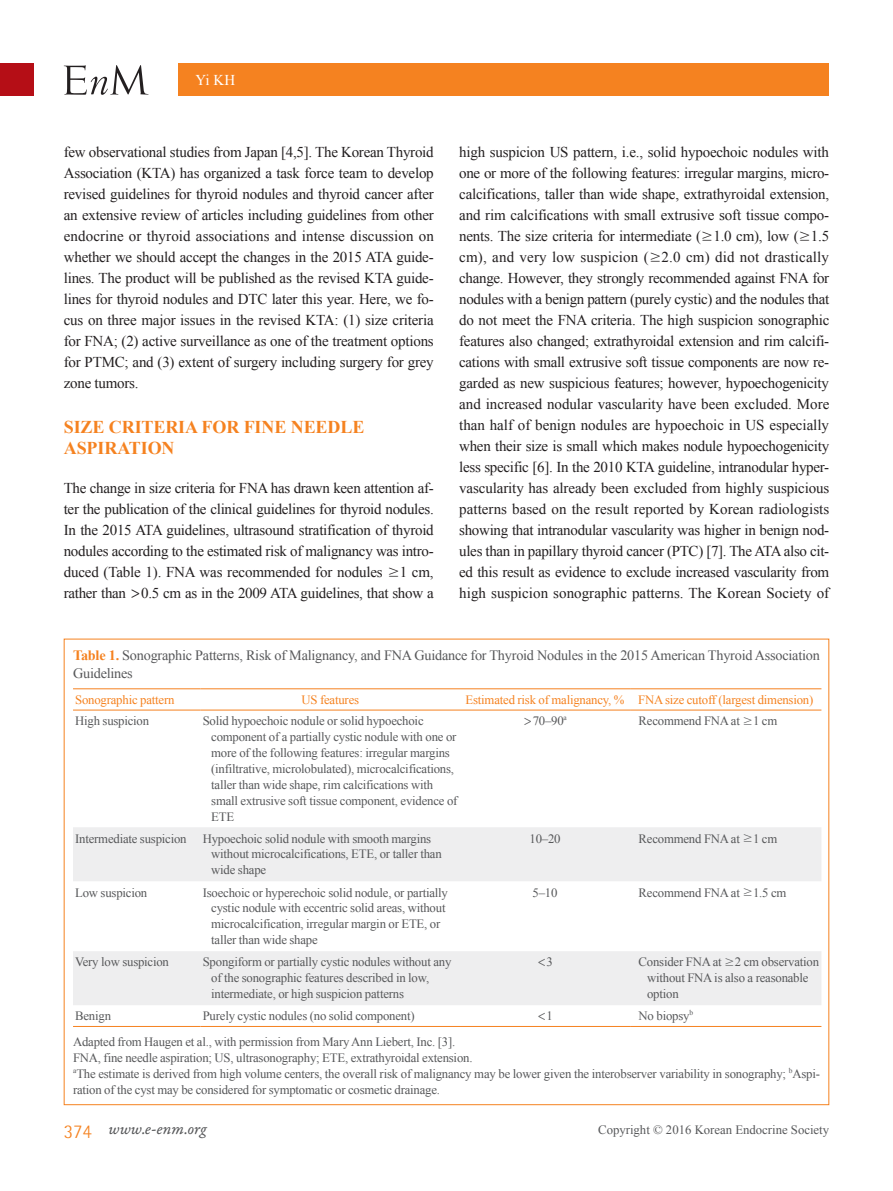
<style>
.page{position:relative;width:893px;height:1191px;background:#fff}
.page>*{position:absolute;margin:0;border:0;box-sizing:border-box;transform-origin:0 0}
.소제목1{font:700 18px/21px "Times New Roman";letter-spacing:-.005em;color:#f58220}
.t1{font:16.5px "Garamond Premr Pro It Capt";color:#57585a}
.본문_0{font:15px/21px "Times New Roman";letter-spacing:-.015em;color:#231f20;text-align:justify}
.t2{font:15px "Times New Roman";color:#fff}
.표그림제목{font:14.25px/17.9px "Times New Roman";letter-spacing:-.015em;color:#57585a}
.표본문{font:12.75px/15.9px "Times New Roman";letter-spacing:-.015em;color:#57585a}
.표머리글{font:12.75px "Times New Roman";letter-spacing:-.015em;color:#f58220}
.표본문-2{font:12.75px "Dotum";color:#57585a}
.s1{font-family:"Dotum"}
.s2{font-weight:700;color:#f58220}
.s3{font-family:"Times New Roman"}
.s4{font-family:"Rotis Semi Sans Std";font-weight:300;font-size:19.5px;color:#f58220}
</style>
<div class="page">
<div style="left:0;top:64px;width:34px;height:32px;background:#b50e16"></div>
<div style="left:179px;top:64px;width:650px;height:32px;background:#f58220"></div>
<svg style="left:64px;top:65px;width:85px;height:30px"></svg>
<svg style="left:73px;top:827px;width:748px;height:178px;fill:#eeeeef"></svg>
<hr style="left:73px;top:1026px;width:128px;height:1px;background:#f58220">
<hr style="left:201px;top:1026px;width:259px;height:1px;background:#f58220">
<hr style="left:460px;top:1026px;width:170px;height:1px;background:#f58220">
<hr style="left:630px;top:1026px;width:191px;height:1px;background:#f58220">
<hr style="left:73px;top:688px;width:128px;height:1px;background:#f58220">
<hr style="left:201px;top:688px;width:259px;height:1px;background:#f58220">
<hr style="left:460px;top:688px;width:170px;height:1px;background:#f58220">
<hr style="left:630px;top:688px;width:191px;height:1px;background:#f58220">
<hr style="left:73px;top:710px;width:128px;height:1px;background:#f58220">
<hr style="left:201px;top:710px;width:259px;height:1px;background:#f58220">
<hr style="left:460px;top:710px;width:170px;height:1px;background:#f58220">
<hr style="left:630px;top:710px;width:191px;height:1px;background:#f58220">
<p class="t2" style="left:196px;top:70px;width:41px">Yi KH</p>
<p class="본문_0" style="left:64px;top:141px;width:372px">few observational studies from Japan [4,5]. The Korean Thyroid Association (KTA) has organized a task force team to develop revised guidelines for thyroid nodules and thyroid cancer after an extensive review of articles including guidelines from other endocrine or thyroid associations and intense discussion on whether we should accept the changes in the 2015 ATA guide&shy;lines. The product will be published as the revised KTA guide&shy;lines for thyroid nodules and DTC later this year. Here, we fo&shy;cus on three major issues in the revised KTA: (1) size criteria for FNA; (2) active surveillance as one of the treatment options for PTMC; and (3) extent of surgery including surgery for grey zone tumors.</p>
<p class="소제목1" style="left:64px;top:416px;width:302px">SIZE CRITERIA FOR FINE NEEDLE<br>ASPIRATION</p>
<p class="본문_0" style="left:64px;top:477px;width:371px">The change in size criteria for FNA has drawn keen attention af&shy;ter the publication of the clinical guidelines for thyroid nodules.<br>In the 2015 ATA guidelines, ultrasound stratification of thyroid nodules according to the estimated risk of malignancy was intro&shy;duced (Table 1). FNA was recommended for nodules <span class="s1">≥</span>1 cm, rather than <span class="s1">&gt;</span>0.5 cm as in the 2009 ATA guidelines, that show a</p>
<p class="본문_0" style="left:459px;top:141px;width:372px">high suspicion US pattern, i.e., solid hypoechoic nodules with one or more of the following features: irregular margins, micro&shy;calcifications, taller than wide shape, extrathyroidal extension, and rim calcifications with small extrusive soft tissue compo&shy;nents. The size criteria for intermediate (<span class="s1">≥</span>1.0 cm), low (<span class="s1">≥</span>1.5 cm), and very low suspicion (<span class="s1">≥</span>2.0 cm) did not drastically change. However, they strongly recommended against FNA for nodules with a benign pattern (purely cystic) and the nodules that do not meet the FNA criteria. The high suspicion sonographic features also changed; extrathyroidal extension and rim calcifi&shy;cations with small extrusive soft tissue components are now re&shy;garded as new suspicious features; however, hypoechogenicity and increased nodular vascularity have been excluded. More than half of benign nodules are hypoechoic in US especially when their size is small which makes nodule hypoechogenicity less specific [6]. In the 2010 KTA guideline, intranodular hyper&shy;vascularity has already been excluded from highly suspicious patterns based on the result reported by Korean radiologists showing that intranodular vascularity was higher in benign nod&shy;ules than in papillary thyroid cancer (PTC) [7]. The ATA also cit&shy;ed this result as evidence to exclude increased vascularity from high suspicion sonographic patterns. The Korean Society of</p>
<p class="표그림제목" style="left:73px;top:646px;width:748px"><span class="s2">Table 1.</span> Sonographic Patterns, Risk of Malignancy, and FNA Guidance for Thyroid Nodules in the 2015 American Thyroid Association<br>Guidelines</p>
<p class="표머리글" style="left:75px;top:691px;width:101px">Sonographic pattern</p>
<p class="표머리글" style="left:301px;top:691px;width:59px">US features</p>
<p class="표머리글" style="left:466px;top:691px;width:160px">Estimated risk of malignancy, %</p>
<p class="표머리글" style="left:638px;top:691px;width:177px">FNA size cutoff (largest dimension)</p>
<p class="표본문" style="left:75px;top:713px;width:76px">High suspicion</p>
<p class="표본문" style="left:211px;top:713px;width:248px;text-indent:-9px">Solid hypoechoic nodule or solid hypoechoic component of a partially cystic nodule with one or more of the following features: irregular margins (infiltrative, microlobulated), microcalcifications, taller than wide shape, rim calcifications with small extrusive soft tissue component, evidence of ETE</p>
<p class="표본문" style="left:524px;top:713px;width:44px"><span class="s1">&gt;</span>70–90<sup>a</sup></p>
<p class="표본문" style="left:639px;top:713px;width:140px">Recommend FNA at <span class="s1">≥</span>1 cm</p>
<p class="표본문" style="left:75px;top:830px;width:113px">Intermediate suspicion</p>
<p class="표본문" style="left:211px;top:830px;width:232px;text-indent:-9px">Hypoechoic solid nodule with smooth margins without microcalcifications, ETE, or taller than wide shape</p>
<p class="표본문" style="left:529px;top:830px;width:33px">10–20</p>
<p class="표본문" style="left:639px;top:830px;width:140px">Recommend FNA at <span class="s1">≥</span>1 cm</p>
<p class="표본문" style="left:75px;top:884px;width:74px">Low suspicion</p>
<p class="표본문" style="left:211px;top:884px;width:238px;text-indent:-9px">Isoechoic or hyperechoic solid nodule, or partially cystic nodule with eccentric solid areas, without microcalcification, irregular margin or ETE, or taller than wide shape</p>
<p class="표본문" style="left:533px;top:884px;width:26px">5–10</p>
<p class="표본문" style="left:639px;top:884px;width:149px">Recommend FNA at <span class="s1">≥</span>1.5 cm</p>
<p class="표본문" style="left:75px;top:954px;width:95px">Very low suspicion</p>
<p class="표본문" style="left:211px;top:954px;width:242px;text-indent:-9px">Spongiform or partially cystic nodules without any of the sonographic features described in low, intermediate, or high suspicion patterns</p>
<p class="표본문-2" style="left:538px;top:956px;width:17px">&lt;<span class="s3">3</span></p>
<p class="표본문" style="left:647px;top:954px;width:174px;text-indent:-9px">Consider FNA at <span class="s1">≥</span>2 cm observation without FNA is also a reasonable option</p>
<p class="표본문" style="left:75px;top:1007px;width:37px">Benign</p>
<p class="표본문" style="left:203px;top:1007px;width:213px">Purely cystic nodules (no solid component)</p>
<p class="표본문-2" style="left:538px;top:1009px;width:17px">&lt;<span class="s3">1</span></p>
<p class="표본문" style="left:639px;top:1007px;width:56px">No biopsy<sup>b</sup></p>
<p class="표본문" style="left:73px;top:1033px;width:384px">Adapted from Haugen et al., with permission from Mary Ann Liebert, Inc. [3].</p>
<p class="표본문" style="left:73px;top:1049px;width:401px">FNA, fine needle aspiration; US, ultrasonography; ETE, extrathyroidal extension.</p>
<p class="표본문" style="left:73px;top:1065px;width:748px"><sup>a</sup>The estimate is derived from high volume centers, the overall risk of malignancy may be lower given the interobserver variability in sonography; <sup>b</sup>Aspi&shy;ration of the cyst may be considered for symptomatic or cosmetic drainage.</p>
<p class="t1" style="left:64px;top:1118px;width:144px"><span class="s4">374</span> www.e-enm.org</p>
<p class="표본문" style="left:598px;top:1121px;width:233px">Copyright © 2016 Korean Endocrine Society</p>
</div>
